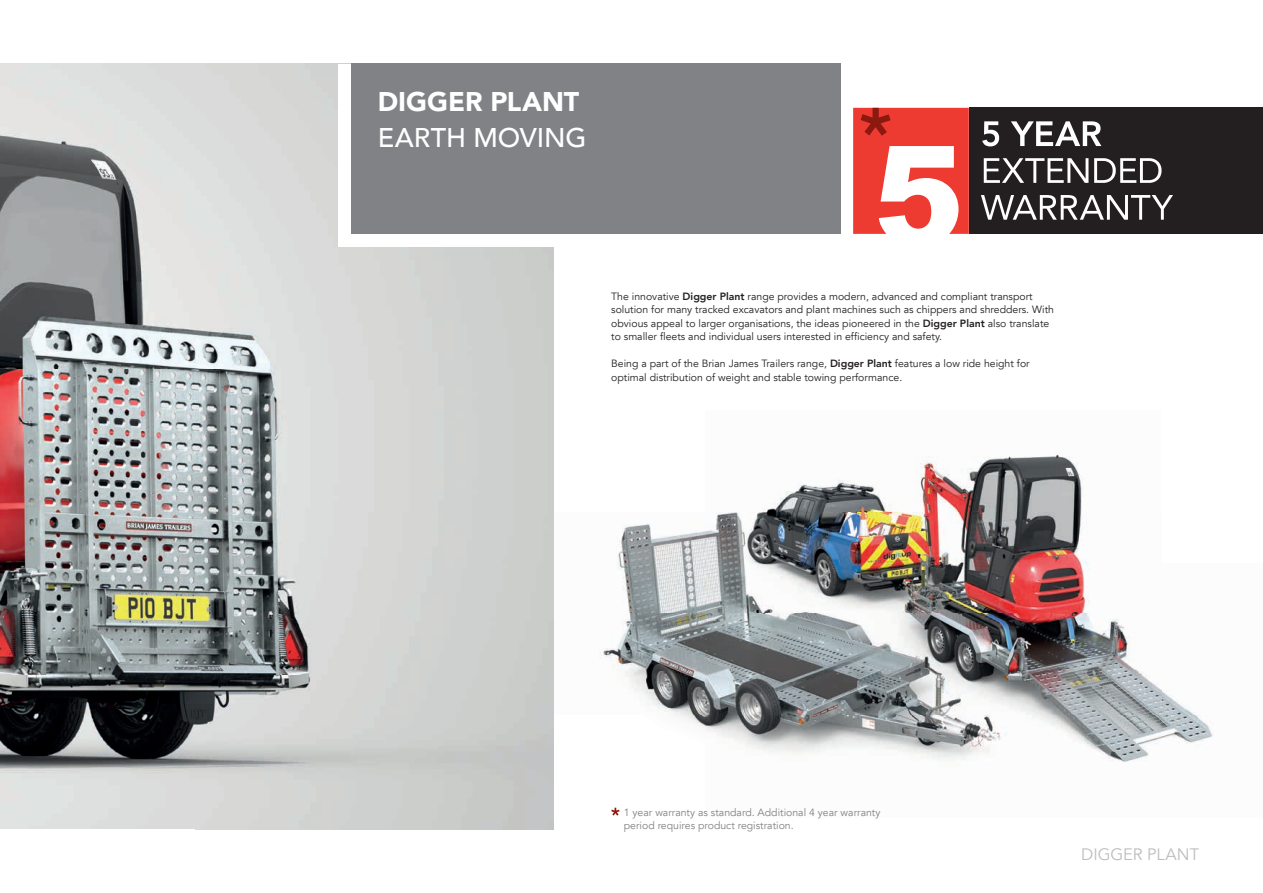
<style>
.page{position:relative;width:1263px;height:893px;background:#fff}
.page>*{position:absolute;margin:0;border:0;box-sizing:border-box;transform-origin:0 0}
.t1{font:900 27px "Avenir LT";letter-spacing:-.005em;color:#fff}
.t2{font:500 27px "Avenir LT";color:#fff}
.t3{font:16.5px "Avenir LT";color:#bcbdc0}
.t4{font:10.5px/13.5px "Avenir LT";color:#231f20}
.t5{font:10.5px/13.5px "Avenir LT";color:#808285}
.s1{font-weight:800}
</style>
<div class="page">
<img style="left:600px;top:453px;width:613px;height:355px">
<img style="left:0;top:64px;width:553px;height:765px">
<div style="left:338px;top:64px;width:502px;height:183px;background:#fff"></div>
<div style="left:351px;top:64px;width:489px;height:170px;background:#808285"></div>
<div style="left:1068px;top:108px;width:195px;height:126px;background:#231f20"></div>
<div style="left:969px;top:108px;width:217px;height:126px;background:#231f20"></div>
<svg style="left:982px;top:121px;width:17px;height:25px"></svg>
<svg style="left:1011px;top:121px;width:91px;height:25px"></svg>
<svg style="left:984px;top:158px;width:104px;height:25px"></svg>
<svg style="left:1094px;top:158px;width:67px;height:25px"></svg>
<svg style="left:981px;top:195px;width:192px;height:25px"></svg>
<svg style="left:853px;top:108px;width:116px;height:126px"></svg>
<svg style="left:611px;top:808px;width:9px;height:8px"></svg>
<h1 class="t1" style="left:378px;top:85px;width:203px">DIGGER PLANT</h1>
<h1 class="t2" style="left:378px;top:122px;width:210px">EARTH MOVING</h1>
<p class="t4" style="left:611px;top:290px;width:444px">The innovative <span class="s1">Digger Plant</span> range provides a modern, advanced and compliant transport solution for many tracked excavators and plant machines such as chippers and shredders. With obvious appeal to larger organisations, the ideas pioneered in the <span class="s1">Digger Plant</span> also translate to smaller fleets and individual users interested in efficiency and safety.</p>
<p class="t4" style="left:611px;top:357px;width:420px">Being a part of the Brian James Trailers range, <span class="s1">Digger Plant</span> features a low ride height for optimal distribution of weight and stable towing performance.</p>
<p class="t5" style="left:624px;top:805px;width:258px">1 year warranty as standard. Additional 4 year warranty period requires product registration.</p>
<h2 class="t3" style="left:1081px;top:845px;width:119px">DIGGER PLANT</h2>
</div>
